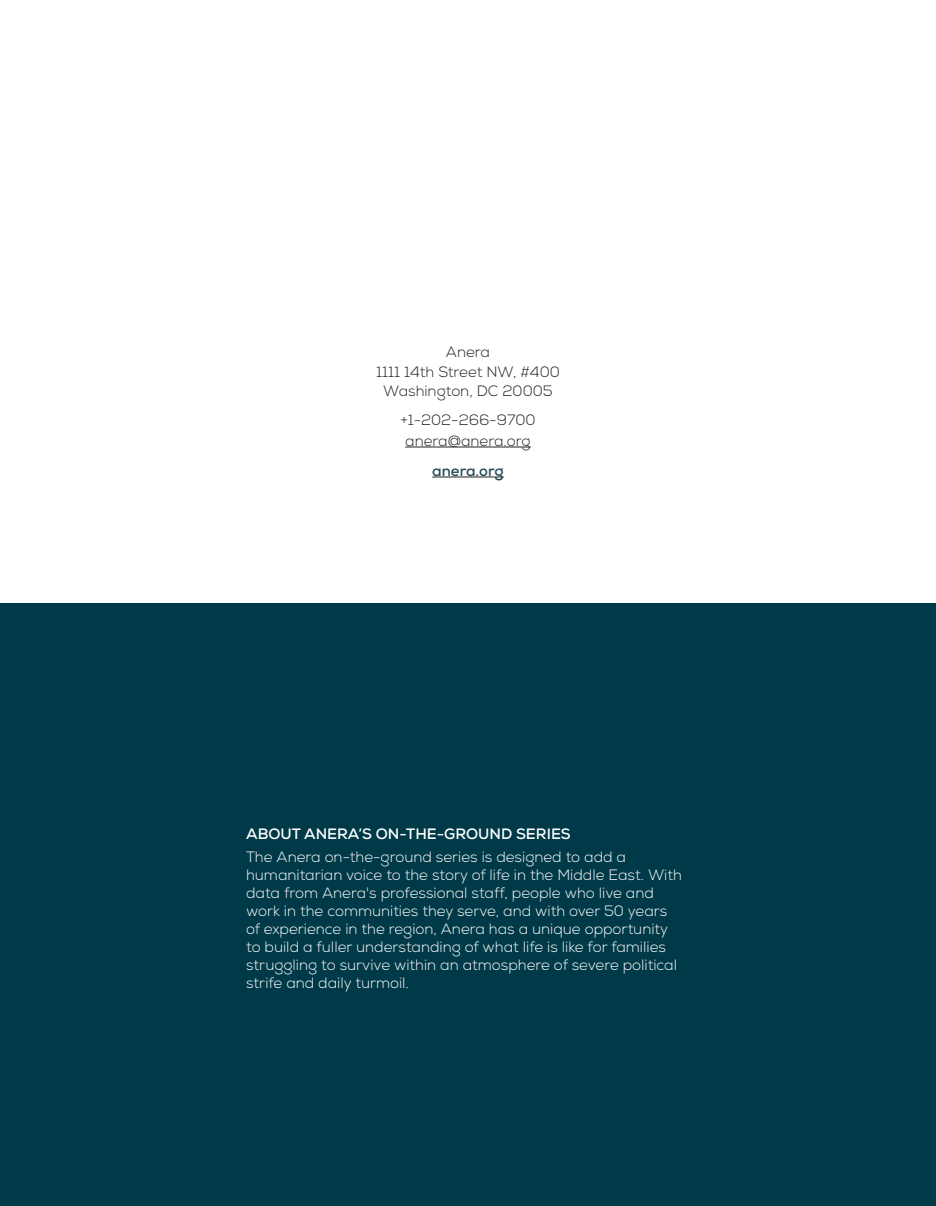
<style>
.page{position:relative;width:936px;height:1206px;background:#fff}
.page>*{position:absolute;margin:0;border:0;box-sizing:border-box;transform-origin:0 0}
.t1{font:300 15px/18px "Nexa";color:#fff}
.t2{font:300 15px/19.5px "Nexa";color:#231f20;text-align:center}
.t3{font:700 15px "Nexa";color:#fff}
.t4{font:700 15px "Nexa";color:#244b59}
</style>
<div class="page">
<div style="left:0;top:604px;width:936px;height:602px;background:#003a48"></div>
<hr style="left:405px;top:447px;width:126px;height:1px;background:#231f20">
<hr style="left:432px;top:477px;width:72px;height:1px;background:#231f20">
<p class="t2" style="left:376px;top:342px;width:185px">Anera<br>1111 14th Street NW, #400<br>Washington, DC 20005</p>
<p class="t2" style="left:400px;top:409px;width:137px;line-height:21px">+1-202-266-9700 anera@anera.org</p>
<p class="t4" style="left:432px;top:461px;width:73px">anera.org</p>
<p class="t3" style="left:246px;top:824px;width:326px">ABOUT ANERA’S ON-THE-GROUND SERIES</p>
<p class="t1" style="left:246px;top:848px;width:437px">The Anera on-the-ground series is designed to add a humanitarian voice to the story of life in the Middle East. With data from Anera's professional staff, people who live and work in the communities they serve, and with over 50 years of experience in the region, Anera has a unique opportunity to build a fuller understanding of what life is like for families struggling to survive within an atmosphere of severe political strife and daily turmoil.</p>
</div>
